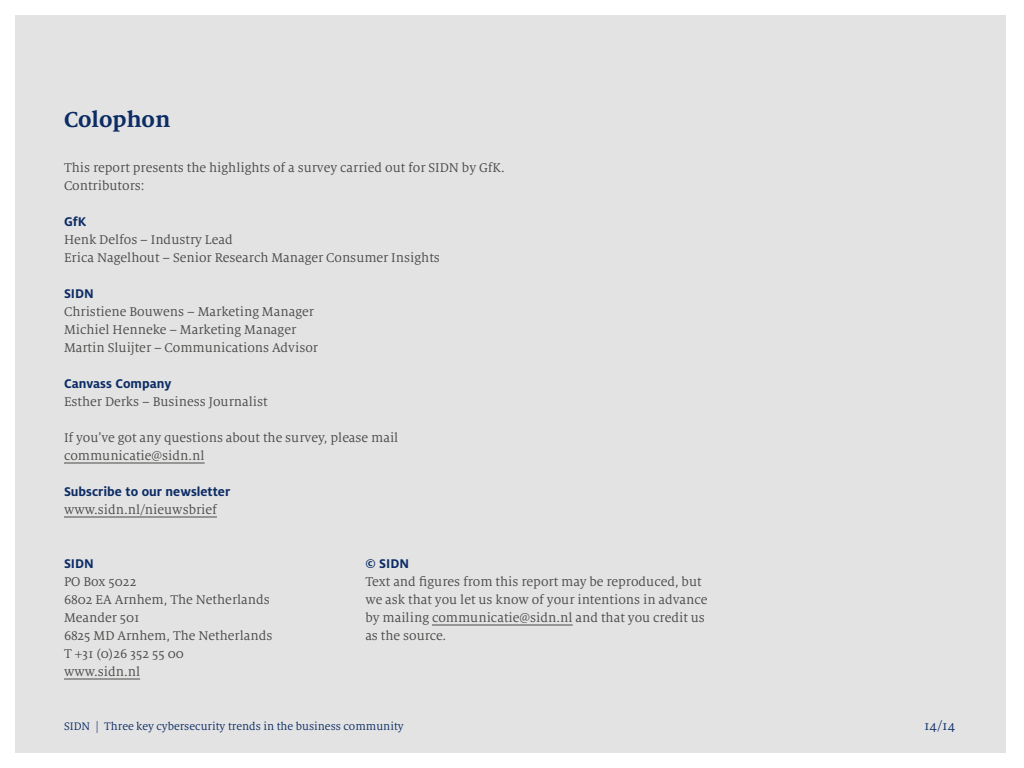
<style>
.page{position:relative;width:1024px;height:768px;background:#fff}
.page>*{position:absolute;margin:0;border:0;box-sizing:border-box;transform-origin:0 0}
.t1{font:700 24px "Milo Serif OT";color:#0c2c65}
.t2{font:14px/18px "Milo Serif OT";color:#4a4a49}
.t3{font:700 14px "Milo OT";color:#0c2c65}
.t4{font:14px "Milo Serif OT";color:#0c2c65}
.t5{font:12px "Milo Serif OT";color:#0c2c65}
</style>
<div class="page">
<div style="left:15px;top:15px;width:991px;height:738px;background:#e3e3e3"></div>
<hr style="left:64px;top:463px;width:141px;height:1px;background:#4a4a49">
<hr style="left:64px;top:517px;width:153px;height:1px;background:#4a4a49">
<hr style="left:64px;top:679px;width:76px;height:1px;background:#4a4a49">
<hr style="left:432px;top:625px;width:141px;height:1px;background:#4a4a49">
<h1 class="t1" style="left:64px;top:106px;width:108px">Colophon</h1>
<p class="t2" style="left:64px;top:159px;width:442px">This report presents the highlights of a survey carried out for SIDN by GfK.<br>Contributors:</p>
<p class="t3" style="left:64px;top:213px;width:24px">GfK</p>
<p class="t2" style="left:64px;top:231px;width:377px">Henk Delfos – Industry Lead<br>Erica Nagelhout – Senior Research Manager Consumer Insights</p>
<p class="t3" style="left:64px;top:285px;width:31px">SIDN</p>
<p class="t2" style="left:64px;top:303px;width:256px">Christiene Bouwens – Marketing Manager<br>Michiel Henneke – Marketing Manager<br>Martin Sluijter – Communications Advisor</p>
<p class="t3" style="left:64px;top:375px;width:109px">Canvass Company</p>
<p class="t2" style="left:64px;top:393px;width:205px">Esther Derks – Business Journalist</p>
<p class="t2" style="left:64px;top:429px;width:336px">If you’ve got any questions about the survey, please mail communicatie@sidn.nl</p>
<p class="t3" style="left:64px;top:483px;width:168px">Subscribe to our newsletter</p>
<p class="t2" style="left:64px;top:501px;width:154px">www.sidn.nl/nieuwsbrief</p>
<p class="t3" style="left:64px;top:555px;width:31px">SIDN</p>
<p class="t2" style="left:64px;top:573px;width:210px">PO Box 5022<br>6802 EA Arnhem, The Netherlands<br>Meander 501<br>6825 MD Arnhem, The Netherlands<br>T +31 (0)26 352 55 00<br>www.sidn.nl</p>
<p class="t3" style="left:365px;top:555px;width:45px">© SIDN</p>
<p class="t2" style="left:365px;top:573px;width:344px">Text and figures from this report may be reproduced, but we ask that you let us know of your intentions in advance by mailing communicatie@sidn.nl and that you credit us as the source.</p>
<p class="t5" style="left:64px;top:720px;width:341px">SIDN | Three key cybersecurity trends in the business community</p>
<p class="t4" style="left:924px;top:718px;width:33px">14/14</p>
</div>
